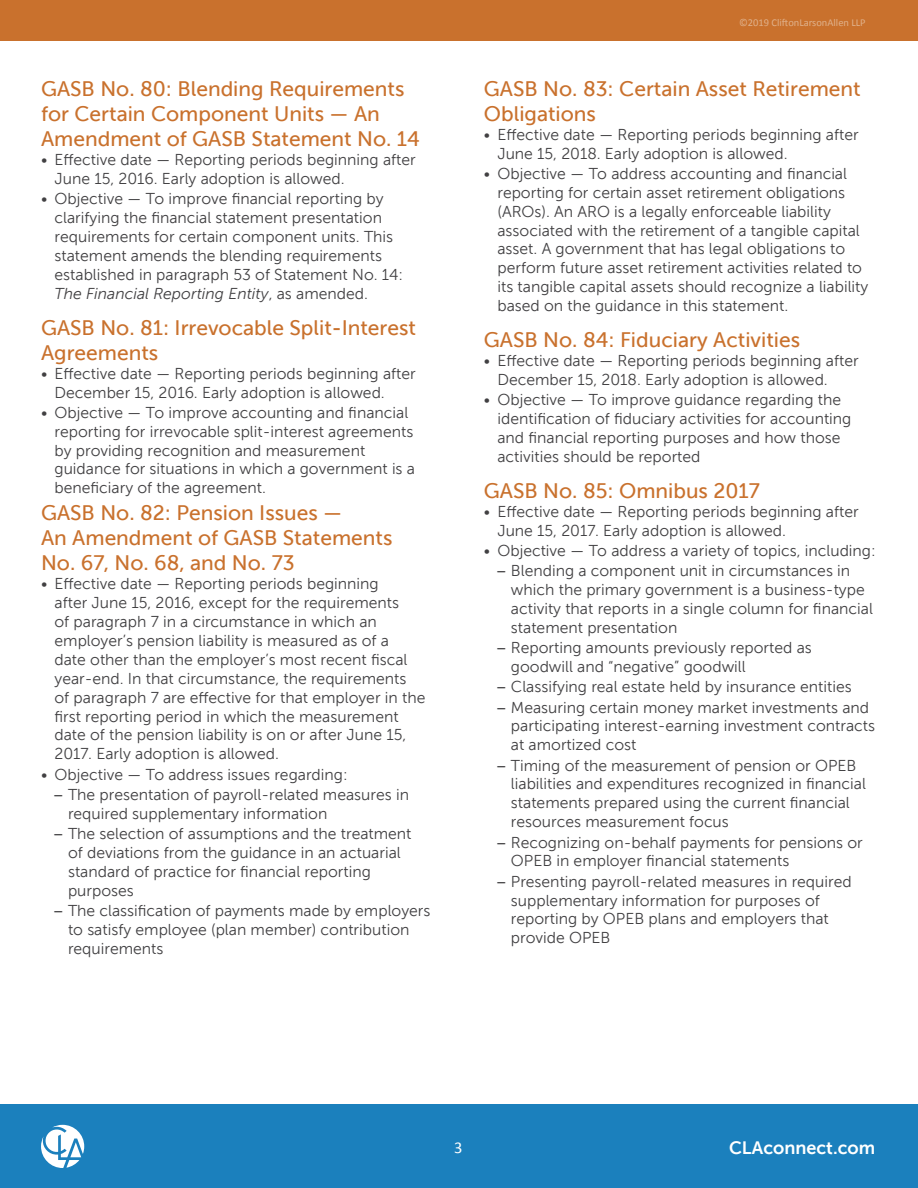
<style>
.page{position:relative;width:918px;height:1188px;background:#fff}
.page>*{position:absolute;margin:0;border:0;box-sizing:border-box;transform-origin:0 0}
.Body_Head{font:21px/25.2px "Museo Sans 500";color:#c9712d}
.website{font:18px "Museo Sans 700";color:#fff}
.Page_Number{font:16.5px "Calibri";color:#fff}
.t1{font:15.75px/18.9px "Museo Sans 300";color:#414042}
.copyright{font:10.5px "Calibri";color:#e0b18b}
.s1{font-style:italic}
.s2{font-family:"Calibri"}
</style>
<div class="page">
<div style="left:0;top:1105px;width:918px;height:83px;background:#1b80bd"></div>
<svg style="left:41px;top:1125px;width:43px;height:43px"></svg>
<div style="left:0;top:0;width:918px;height:40px;background:#c9712d"></div>
<p class="Body_Head" style="left:41px;top:76px;width:380px">GASB No. 80: Blending Requirements for Certain Component Units — An<br>Amendment of GASB Statement No. 14</p>
<p class="t1" style="left:55px;top:150px;width:363px;text-indent:-14px">• Effective date — Reporting periods beginning after<br>June 15, 2016. Early adoption is allowed.</p>
<p class="t1" style="left:55px;top:189px;width:350px;text-indent:-14px">• Objective — To improve financial reporting by clarifying the financial statement presentation requirements for certain component units. This statement amends the blending requirements established in paragraph 53 of Statement No. 14:<br><span class="s1">The Financial Reporting Entity</span>, as amended.</p>
<p class="Body_Head" style="left:41px;top:315px;width:377px">GASB No. 81: Irrevocable Split-Interest<br>Agreements</p>
<p class="t1" style="left:55px;top:364px;width:363px;text-indent:-14px">• Effective date — Reporting periods beginning after<br>December 15, 2016. Early adoption is allowed.</p>
<p class="t1" style="left:55px;top:403px;width:362px;text-indent:-14px">• Objective — To improve accounting and financial reporting for irrevocable split-interest agreements by providing recognition and measurement guidance for situations in which a government is a beneficiary of the agreement.</p>
<p class="Body_Head" style="left:41px;top:500px;width:353px">GASB No. 82: Pension Issues —<br>An Amendment of GASB Statements<br>No. 67, No. 68, and No. 73</p>
<p class="t1" style="left:55px;top:574px;width:372px;text-indent:-14px">• Effective date — Reporting periods beginning<br>after June 15, 2016, except for the requirements<br>of paragraph 7 in a circumstance in which an employer’s pension liability is measured as of a<br>date other than the employer’s most recent fiscal year-end. In that circumstance, the requirements<br>of paragraph 7 are effective for that employer in the first reporting period in which the measurement date of the pension liability is on or after June 15, 2017. Early adoption is allowed.</p>
<p class="t1" style="left:41px;top:765px;width:308px">• Objective — To address issues regarding:</p>
<p class="t1" style="left:68px;top:785px;width:343px;text-indent:-14px"><span class="s2">–</span> The presentation of payroll-related measures in required supplementary information</p>
<p class="t1" style="left:68px;top:824px;width:345px;text-indent:-14px"><span class="s2">–</span> The selection of assumptions and the treatment of deviations from the guidance in an actuarial standard of practice for financial reporting purposes</p>
<p class="t1" style="left:68px;top:901px;width:364px;text-indent:-14px"><span class="s2">–</span> The classification of payments made by employers to satisfy employee (plan member) contribution requirements</p>
<p class="copyright" style="left:739px;top:16px;width:128px">©2019 CliftonLarsonAllen LLP</p>
<p class="Body_Head" style="left:484px;top:76px;width:378px">GASB No. 83: Certain Asset Retirement<br>Obligations</p>
<p class="t1" style="left:497px;top:125px;width:363px;text-indent:-14px">• Effective date — Reporting periods beginning after<br>June 15, 2018. Early adoption is allowed.</p>
<p class="t1" style="left:497px;top:164px;width:372px;text-indent:-14px">• Objective — To address accounting and financial reporting for certain asset retirement obligations (AROs). An ARO is a legally enforceable liability associated with the retirement of a tangible capital asset. A government that has legal obligations to perform future asset retirement activities related to its tangible capital assets should recognize a liability based on the guidance in this statement.</p>
<p class="Body_Head" style="left:484px;top:327px;width:318px">GASB No. 84: Fiduciary Activities</p>
<p class="t1" style="left:497px;top:351px;width:363px;text-indent:-14px">• Effective date — Reporting periods beginning after<br>December 15, 2018. Early adoption is allowed.</p>
<p class="t1" style="left:497px;top:390px;width:356px;text-indent:-14px">• Objective — To improve guidance regarding the identification of fiduciary activities for accounting and financial reporting purposes and how those activities should be reported</p>
<p class="Body_Head" style="left:484px;top:478px;width:277px">GASB No. 85: Omnibus 2017</p>
<p class="t1" style="left:497px;top:502px;width:363px;text-indent:-14px">• Effective date — Reporting periods beginning after<br>June 15, 2017. Early adoption is allowed.</p>
<p class="t1" style="left:484px;top:541px;width:393px">• Objective — To address a variety of topics, including:</p>
<p class="t1" style="left:511px;top:561px;width:363px;text-indent:-14px"><span class="s2">–</span> Blending a component unit in circumstances in which the primary government is a business-type activity that reports in a single column for financial statement presentation</p>
<p class="t1" style="left:511px;top:638px;width:302px;text-indent:-14px"><span class="s2">–</span> Reporting amounts previously reported as goodwill and “negative” goodwill</p>
<p class="t1" style="left:497px;top:678px;width:356px"><span class="s2">–</span> Classifying real estate held by insurance entities</p>
<p class="t1" style="left:511px;top:698px;width:366px;text-indent:-14px"><span class="s2">–</span> Measuring certain money market investments and participating interest-earning investment contracts at amortized cost</p>
<p class="t1" style="left:511px;top:756px;width:357px;text-indent:-14px"><span class="s2">–</span> Timing of the measurement of pension or OPEB liabilities and expenditures recognized in financial statements prepared using the current financial resources measurement focus</p>
<p class="t1" style="left:511px;top:833px;width:353px;text-indent:-14px"><span class="s2">–</span> Recognizing on-behalf payments for pensions or<br>OPEB in employer financial statements</p>
<p class="t1" style="left:511px;top:872px;width:342px;text-indent:-14px"><span class="s2">–</span> Presenting payroll-related measures in required supplementary information for purposes of reporting by OPEB plans and employers that provide OPEB</p>
<p class="Page_Number" style="left:454px;top:1137px;width:10px">3</p>
<p class="website" style="left:729px;top:1138px;width:148px">CLAconnect.com</p>
</div>
